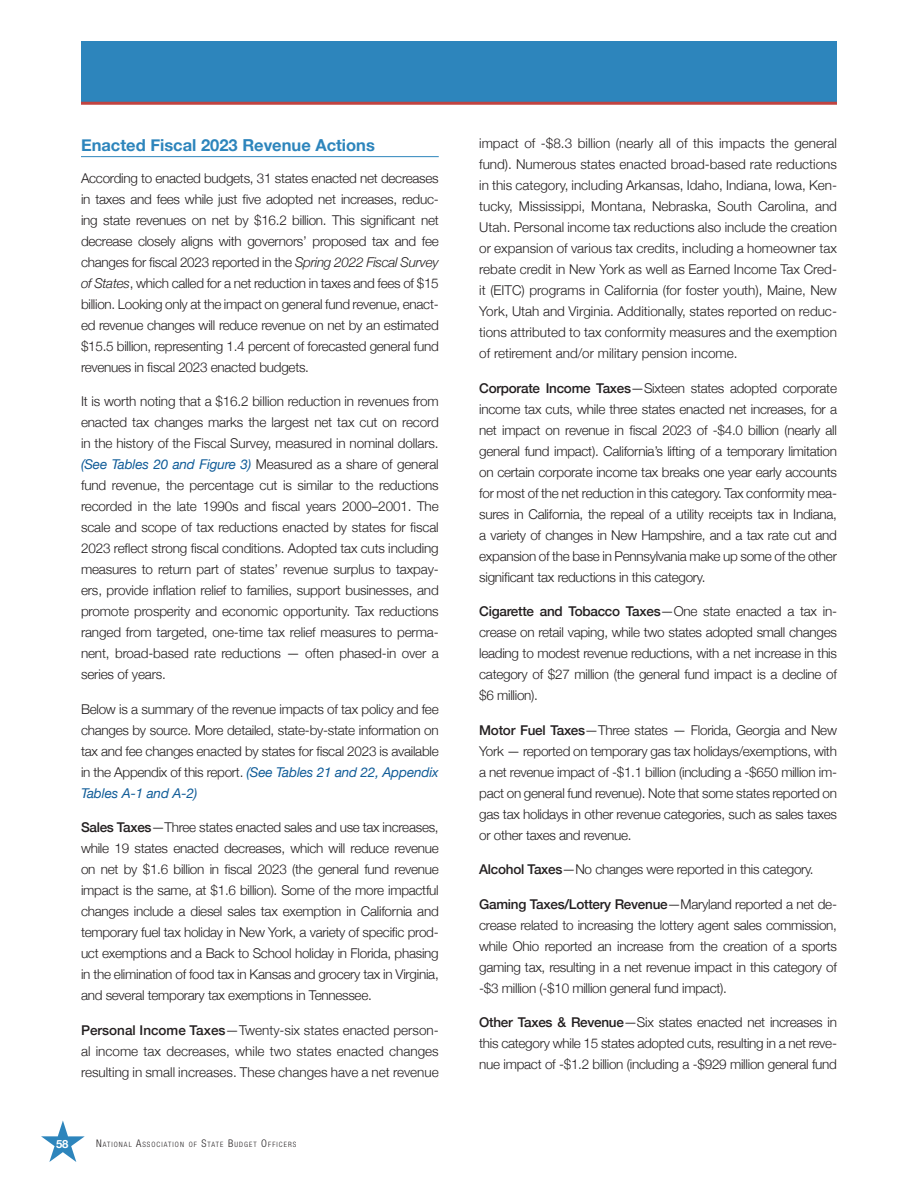
<style>
.page{position:relative;width:918px;height:1188px;background:#fff}
.page>*{position:absolute;margin:0;border:0;box-sizing:border-box;transform-origin:0 0}
.t1{font:700 16.5px "Helvetica Neue";color:#2d85bc}
.t2{font:300 13.5px/21px "Helvetica Neue";letter-spacing:-.02em;color:#231f20;text-align:justify}
.t3{font:700 11.25px "Helvetica Neue";color:#fff}
.t4{font:300 condensed 7.35px "Helvetica Neue";letter-spacing:.145em;color:#231f20}
.s1{font-style:italic}
.s2{font-weight:400;font-style:italic;color:#105c98}
.s3{font-weight:500}
.s4{font-size:10.5px}
</style>
<div class="page">
<div style="left:81px;top:41px;width:756px;height:62px;background:#2d85bc"></div>
<hr style="left:81px;top:102px;width:756px;height:3px;background:#c14441">
<svg style="left:41px;top:1120px;width:44px;height:42px"></svg>
<hr style="left:81px;top:156px;width:358px;height:1px;background:#2d85bc">
<p class="t1" style="left:81px;top:132px;width:295px">Enacted Fiscal 2023 Revenue Actions</p>
<p class="t2" style="left:81px;top:167px;width:359px">According to enacted budgets, 31 states enacted net decreases in taxes and fees while just five adopted net increases, reduc&shy;ing state revenues on net by $16.2 billion. This significant net decrease closely aligns with governors’ proposed tax and fee changes for fiscal 2023 reported in the <span class="s1">Spring 2022 Fiscal Survey of States</span>, which called for a net reduction in taxes and fees of $15 billion. Looking only at the impact on general fund revenue, enact&shy;ed revenue changes will reduce revenue on net by an estimated $15.5 billion, representing 1.4 percent of forecasted general fund revenues in fiscal 2023 enacted budgets.</p>
<p class="t2" style="left:81px;top:390px;width:359px">It is worth noting that a $16.2 billion reduction in revenues from enacted tax changes marks the largest net tax cut on record in the history of the Fiscal Survey, measured in nominal dollars. <span class="s2">(See Tables 20 and Figure 3)</span> Measured as a share of general fund revenue, the percentage cut is similar to the reductions recorded in the late 1990s and fiscal years 2000–2001. The scale and scope of tax reductions enacted by states for fiscal 2023 reflect strong fiscal conditions. Adopted tax cuts including measures to return part of states’ revenue surplus to taxpay&shy;ers, provide inflation relief to families, support businesses, and promote prosperity and economic opportunity. Tax reductions ranged from targeted, one-time tax relief measures to perma&shy;nent, broad-based rate reductions — often phased-in over a series of years.</p>
<p class="t2" style="left:81px;top:698px;width:359px">Below is a summary of the revenue impacts of tax policy and fee changes by source. More detailed, state-by-state information on tax and fee changes enacted by states for fiscal 2023 is available in the Appendix of this report. <span class="s2">(See Tables 21 and 22, Appendix Tables A-1 and A-2)</span></p>
<p class="t2" style="left:81px;top:816px;width:359px"><span class="s3">Sales Taxes</span>—Three states enacted sales and use tax increases, while 19 states enacted decreases, which will reduce revenue on net by $1.6 billion in fiscal 2023 (the general fund revenue impact is the same, at $1.6 billion). Some of the more impactful changes include a diesel sales tax exemption in California and temporary fuel tax holiday in New York, a variety of specific prod&shy;uct exemptions and a Back to School holiday in Florida, phasing in the elimination of food tax in Kansas and grocery tax in Virginia, and several temporary tax exemptions in Tennessee.</p>
<p class="t2" style="left:81px;top:1019px;width:359px"><span class="s3">Personal Income Taxes</span>—Twenty-six states enacted person&shy;al income tax decreases, while two states enacted changes resulting in small increases. These changes have a net revenue</p>
<p class="t3" style="left:56px;top:1135px;width:14px">58</p>
<p class="t4" style="left:96px;top:1140px;width:202px"><span class="s4">N</span>ATION AL <span class="s4">A</span>SSOCIATION OF <span class="s4">S</span>TATE <span class="s4">B</span>UDGET <span class="s4">O</span>FFICERS</p>
<p class="t2" style="left:479px;top:132px;width:359px">impact of -$8.3 billion (nearly all of this impacts the general fund). Numerous states enacted broad-based rate reductions in this category, including Arkansas, Idaho, Indiana, Iowa, Ken&shy;tucky, Mississippi, Montana, Nebraska, South Carolina, and Utah. Personal income tax reductions also include the creation or expansion of various tax credits, including a homeowner tax rebate credit in New York as well as Earned Income Tax Cred&shy;it (EITC) programs in California (for foster youth), Maine, New York, Utah and Virginia. Additionally, states reported on reduc&shy;tions attributed to tax conformity measures and the exemption of retirement and/or military pension income.</p>
<p class="t2" style="left:479px;top:376px;width:359px"><span class="s3">Corporate Income Taxes</span>—Sixteen states adopted corporate income tax cuts, while three states enacted net increases, for a net impact on revenue in fiscal 2023 of -$4.0 billion (nearly all general fund impact). California’s lifting of a temporary limitation on certain corporate income tax breaks one year early accounts for most of the net reduction in this category. Tax conformity mea&shy;sures in California, the repeal of a utility receipts tax in Indiana, a variety of changes in New Hampshire, and a tax rate cut and expansion of the base in Pennsylvania make up some of the other significant tax reductions in this category.</p>
<p class="t2" style="left:479px;top:600px;width:359px"><span class="s3">Cigarette and Tobacco Taxes</span>—One state enacted a tax in&shy;crease on retail vaping, while two states adopted small changes leading to modest revenue reductions, with a net increase in this category of $27 million (the general fund impact is a decline of $6 million).</p>
<p class="t2" style="left:479px;top:718px;width:359px"><span class="s3">Motor Fuel Taxes</span>—Three states — Florida, Georgia and New York — reported on temporary gas tax holidays/exemptions, with a net revenue impact of -$1.1 billion (including a -$650 million im&shy;pact on general fund revenue). Note that some states reported on gas tax holidays in other revenue categories, such as sales taxes or other taxes and revenue.</p>
<p class="t2" style="left:479px;top:858px;width:336px"><span class="s3">Alcohol Taxes</span>—No changes were reported in this category.</p>
<p class="t2" style="left:479px;top:892px;width:359px"><span class="s3">Gaming Taxes/Lottery Revenue</span>—Maryland reported a net de&shy;crease related to increasing the lottery agent sales commission, while Ohio reported an increase from the creation of a sports gaming tax, resulting in a net revenue impact in this category of -$3 million (-$10 million general fund impact).</p>
<p class="t2" style="left:479px;top:1011px;width:359px"><span class="s3">Other Taxes &amp; Revenue</span>—Six states enacted net increases in this category while 15 states adopted cuts, resulting in a net reve&shy;nue impact of -$1.2 billion (including a -$929 million general fund</p>
</div>
